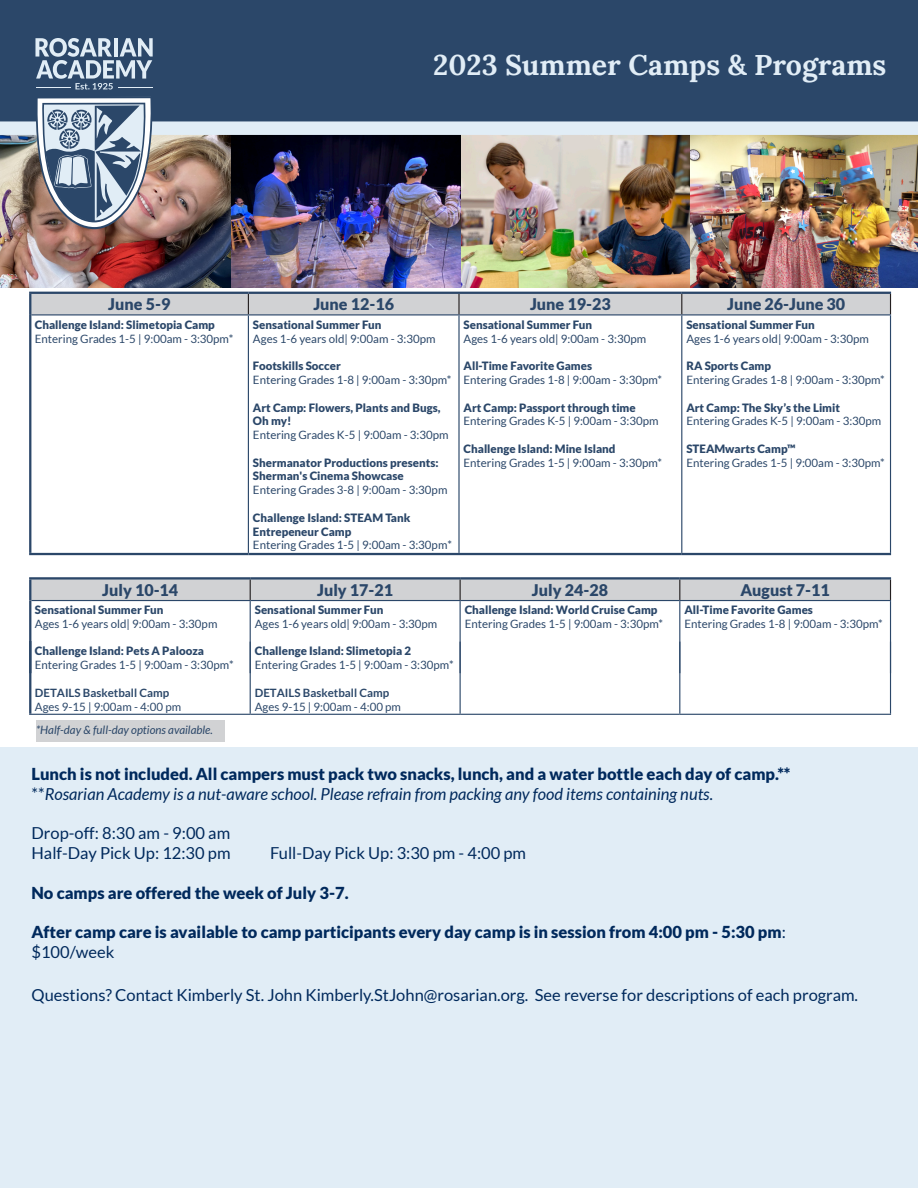
<style>
.page{position:relative;width:918px;height:1188px;background:#fff}
.page>*{position:absolute;margin:0;border:0;box-sizing:border-box;transform-origin:0 0}
.t1{font:700 28.5px "Lora";color:#e1edf6}
.t2{font:900 16.5px "Lato";color:#00295c}
.t3{font:16.5px/19.8px "Lato";color:#00295c}
.t4{font:italic 16.5px "Lato";color:#00295c}
.t5{font:900 16.05px "Lato";color:#2b4769}
.t6{font:11.55px/13.8px "Lato";color:#2b4769}
.t7{font:900 11.55px/13.8px "Lato";color:#2b4769}
.t8{font:italic 11.55px "Lato";color:#2b4769}
.s1{font-weight:900}
.s2{font-weight:400}
.s3{font-weight:700}
.s4{font-style:normal}
</style>
<div class="page">
<img style="left:1px;top:135px;width:917px;height:153px">
<div style="left:31px;top:294px;width:860px;height:20px;background:#d1d2d4"></div>
<hr style="left:29px;top:292px;width:219px;height:2px;background:#2b4769">
<hr style="left:29px;top:294px;width:2px;height:21px;background:#2b4769">
<hr style="left:248px;top:292px;width:211px;height:2px;background:#2b4769">
<hr style="left:459px;top:292px;width:223px;height:2px;background:#2b4769">
<hr style="left:682px;top:292px;width:209px;height:2px;background:#2b4769">
<hr style="left:31px;top:314px;width:217px;height:1px;background:#2b4769">
<hr style="left:248px;top:314px;width:211px;height:1px;background:#2b4769">
<hr style="left:248px;top:315px;width:1px;height:238px;background:#2b4769">
<hr style="left:459px;top:314px;width:223px;height:1px;background:#2b4769">
<hr style="left:458px;top:315px;width:2px;height:238px;background:#2b4769">
<hr style="left:682px;top:314px;width:209px;height:1px;background:#2b4769">
<hr style="left:681px;top:315px;width:1px;height:238px;background:#2b4769">
<hr style="left:890px;top:315px;width:1px;height:238px;background:#2b4769">
<hr style="left:29px;top:315px;width:2px;height:238px;background:#2b4769">
<hr style="left:29px;top:553px;width:219px;height:2px;background:#2b4769">
<hr style="left:248px;top:553px;width:211px;height:2px;background:#2b4769">
<hr style="left:459px;top:553px;width:223px;height:2px;background:#2b4769">
<hr style="left:682px;top:553px;width:209px;height:2px;background:#2b4769">
<svg style="left:31px;top:601px;width:859px;height:73px"></svg>
<div style="left:31px;top:580px;width:860px;height:20px;background:#d1d2d4"></div>
<hr style="left:31px;top:600px;width:219px;height:1px;background:#2b4769">
<hr style="left:250px;top:600px;width:210px;height:1px;background:#2b4769">
<hr style="left:250px;top:601px;width:1px;height:72px;background:#2b4769">
<hr style="left:460px;top:600px;width:220px;height:1px;background:#2b4769">
<hr style="left:460px;top:601px;width:1px;height:72px;background:#2b4769">
<hr style="left:680px;top:600px;width:211px;height:1px;background:#2b4769">
<hr style="left:679px;top:601px;width:1px;height:72px;background:#2b4769">
<hr style="left:890px;top:601px;width:1px;height:72px;background:#2b4769">
<hr style="left:29px;top:714px;width:221px;height:1px;background:#2b4769">
<hr style="left:250px;top:714px;width:210px;height:1px;background:#2b4769">
<hr style="left:460px;top:714px;width:220px;height:1px;background:#2b4769">
<hr style="left:680px;top:714px;width:211px;height:1px;background:#2b4769">
<hr style="left:29px;top:601px;width:2px;height:72px;background:#2b4769">
<hr style="left:29px;top:577px;width:221px;height:3px;background:#2b4769">
<hr style="left:29px;top:580px;width:2px;height:21px;background:#2b4769">
<hr style="left:250px;top:577px;width:210px;height:3px;background:#2b4769">
<hr style="left:460px;top:577px;width:220px;height:3px;background:#2b4769">
<hr style="left:680px;top:577px;width:211px;height:3px;background:#2b4769">
<div style="left:0;top:747px;width:918px;height:441px;background:#e1edf6"></div>
<div style="left:36px;top:720px;width:188px;height:22px;background:#d1d2d4"></div>
<div style="left:0;top:0;width:918px;height:121px;background:#2b4769"></div>
<div style="left:0;top:121px;width:918px;height:14px;background:#e1edf6"></div>
<svg style="left:35px;top:38px;width:118px;height:52px"></svg>
<svg style="left:34px;top:96px;width:121px;height:137px"></svg>
<hr style="left:679px;top:642px;width:1px;height:72px;background:#2b4769">
<hr style="left:890px;top:642px;width:1px;height:72px;background:#2b4769">
<hr style="left:460px;top:642px;width:1px;height:72px;background:#2b4769">
<hr style="left:250px;top:642px;width:1px;height:72px;background:#2b4769">
<hr style="left:29px;top:641px;width:2px;height:73px;background:#2b4769">
<p class="t1" style="left:433px;top:47px;width:455px">2023 Summer Camps &amp; Programs</p>
<p class="t5" style="left:108px;top:295px;width:64px">June 5-9</p>
<p class="t5" style="left:313px;top:295px;width:82px">June 12-16</p>
<p class="t5" style="left:530px;top:295px;width:82px">June 19-23</p>
<p class="t5" style="left:727px;top:295px;width:120px">June 26-June 30</p>
<p class="t7" style="left:35px;top:317px;width:182px">Challenge Island: Slimetopia Camp</p>
<p class="t6" style="left:35px;top:331px;width:200px">Entering Grades 1-5 | 9:00am - 3:30pm*</p>
<p class="t6" style="left:253px;top:318px;width:184px"><span class="s1">Sensational Summer Fun<br></span>Ages 1-6 years old| 9:00am - 3:30pm</p>
<p class="t6" style="left:253px;top:359px;width:200px"><span class="s1">Footskills Soccer<br></span>Entering Grades 1-8 | 9:00am - 3:30pm*</p>
<p class="t7" style="left:253px;top:400px;width:197px">Art Camp: Flowers, Plants and Bugs,<br>Oh my!<br><span class="s2">Entering Grades K-5 | 9:00am - 3:30pm</span></p>
<p class="t7" style="left:253px;top:455px;width:196px">Shermanator Productions presents:<br>Sherman's Cinema Showcase<br><span class="s2">Entering Grades 3-8 | 9:00am - 3:30pm</span></p>
<p class="t7" style="left:253px;top:510px;width:201px">Challenge Island: STEAM Tank<br>Entrepeneur Camp<br><span class="s2">Entering Grades 1-5 | 9:00am - 3:30pm*</span></p>
<p class="t6" style="left:464px;top:318px;width:184px"><span class="s1">Sensational Summer Fun<br></span>Ages 1-6 years old| 9:00am - 3:30pm</p>
<p class="t6" style="left:464px;top:359px;width:200px"><span class="s1">All-Time Favorite Games<br></span>Entering Grades 1-8 | 9:00am - 3:30pm*</p>
<p class="t6" style="left:464px;top:400px;width:197px"><span class="s1">Art Camp: Passport through time<br></span>Entering Grades K-5 | 9:00am - 3:30pm</p>
<p class="t7" style="left:464px;top:442px;width:154px">Challenge Island: Mine Island</p>
<p class="t6" style="left:464px;top:456px;width:200px">Entering Grades 1-5 | 9:00am - 3:30pm*</p>
<p class="t6" style="left:686px;top:318px;width:184px"><span class="s1">Sensational Summer Fun<br></span>Ages 1-6 years old| 9:00am - 3:30pm</p>
<p class="t6" style="left:686px;top:359px;width:200px"><span class="s1">RA Sports Camp<br></span>Entering Grades 1-8 | 9:00am - 3:30pm*</p>
<p class="t6" style="left:686px;top:400px;width:197px"><span class="s1">Art Camp: The Sky’s the Limit<br></span>Entering Grades K-5 | 9:00am - 3:30pm</p>
<p class="t6" style="left:686px;top:442px;width:200px"><span class="s1">STEAMwarts Camp™<br></span>Entering Grades 1-5 | 9:00am - 3:30pm*</p>
<p class="t5" style="left:102px;top:581px;width:78px">July 10-14</p>
<p class="t5" style="left:317px;top:581px;width:78px">July 17-21</p>
<p class="t5" style="left:532px;top:581px;width:78px">July 24-28</p>
<p class="t5" style="left:740px;top:581px;width:91px">August 7-11</p>
<p class="t6" style="left:35px;top:603px;width:184px"><span class="s1">Sensational Summer Fun<br></span>Ages 1-6 years old| 9:00am - 3:30pm</p>
<p class="t6" style="left:35px;top:644px;width:201px"><span class="s1">Challenge Island: Pets A Palooza<br></span>Entering Grades 1-5 | 9:00am - 3:30pm*</p>
<p class="t6" style="left:35px;top:686px;width:148px"><span class="s3">DETAILS Basketball Camp<br></span>Ages 9-15 | 9:00am - 4:00 pm</p>
<p class="t6" style="left:255px;top:603px;width:184px"><span class="s1">Sensational Summer Fun<br></span>Ages 1-6 years old| 9:00am - 3:30pm</p>
<p class="t6" style="left:255px;top:644px;width:201px"><span class="s1">Challenge Island: Slimetopia 2<br></span>Entering Grades 1-5 | 9:00am - 3:30pm*</p>
<p class="t6" style="left:255px;top:686px;width:148px"><span class="s3">DETAILS Basketball Camp<br></span>Ages 9-15 | 9:00am - 4:00 pm</p>
<p class="t6" style="left:465px;top:603px;width:200px"><span class="s1">Challenge Island: World Cruise Camp<br></span>Entering Grades 1-5 | 9:00am - 3:30pm*</p>
<p class="t6" style="left:684px;top:603px;width:200px"><span class="s1">All-Time Favorite Games<br></span>Entering Grades 1-8 | 9:00am - 3:30pm*</p>
<p class="t8" style="left:36px;top:723px;width:178px">*Half-day &amp; full-day options available.</p>
<p class="t2" style="left:32px;top:764px;width:761px">Lunch is not included. All campers must pack two snacks, lunch, and a water bottle each day of camp.**</p>
<p class="t4" style="left:32px;top:785px;width:683px"><span class="s4">**</span>Rosarian Academy is a nut-aware school. Please refrain from packing any food items containing nuts.</p>
<p class="t3" style="left:32px;top:824px;width:201px">Drop-off: 8:30 am - 9:00 am<br>Half-Day Pick Up: 12:30 pm</p>
<p class="t3" style="left:270px;top:843px;width:258px">Full-Day Pick Up: 3:30 pm - 4:00 pm</p>
<p class="t2" style="left:32px;top:883px;width:319px">No camps are offered the week of July 3-7.</p>
<p class="t2" style="left:32px;top:923px;width:756px">After camp care is available to camp participants every day camp is in session from 4:00 pm - 5:30 pm<span class="s2">:</span></p>
<p class="t3" style="left:32px;top:942px;width:85px">$100/week</p>
<p class="t3" style="left:32px;top:985px;width:828px">Questions? Contact Kimberly St. John Kimberly.StJohn@rosarian.org. See reverse for descriptions of each program.</p>
</div>
